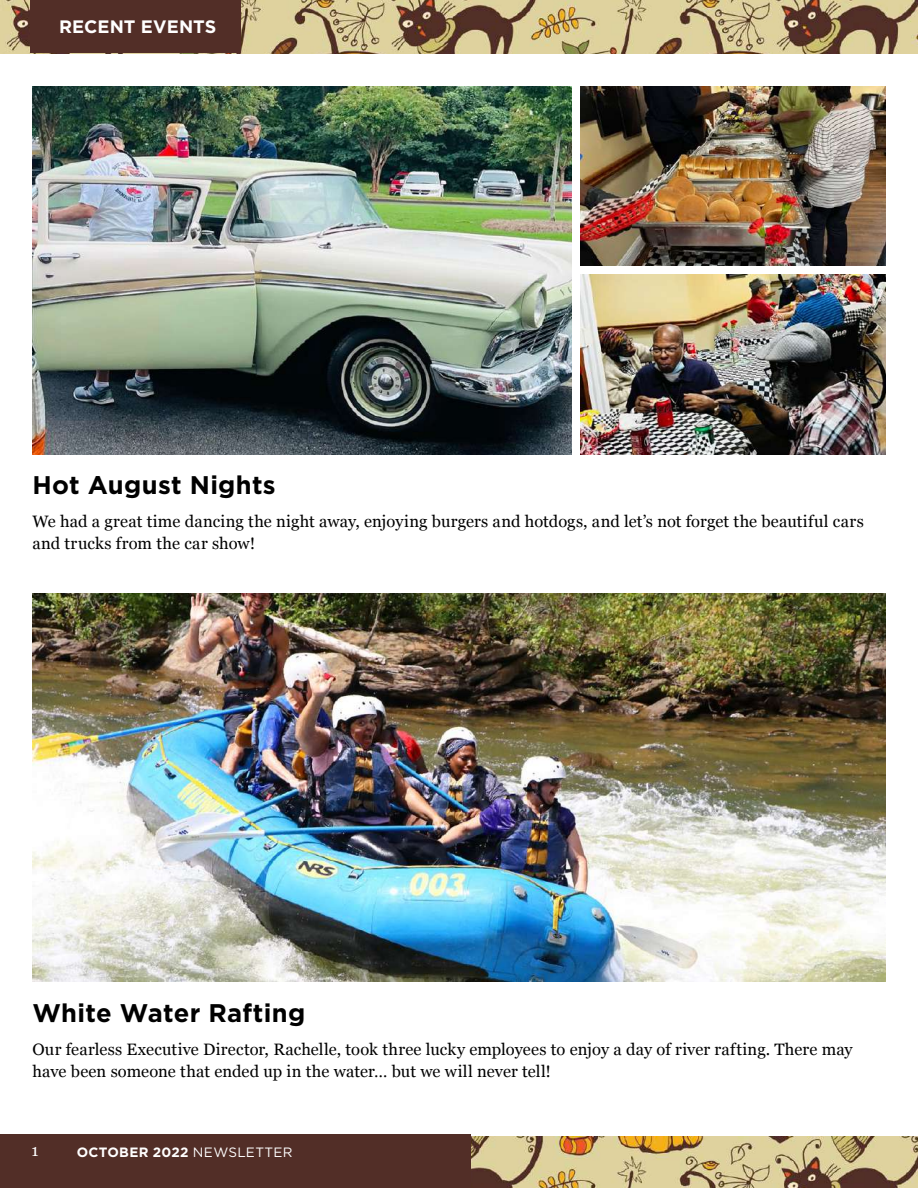
<style>
.page{position:relative;width:918px;height:1188px;background:#fff}
.page>*{position:absolute;margin:0;border:0;box-sizing:border-box;transform-origin:0 0}
.t1{font:700 25.5px "Gotham";letter-spacing:.01em;color:#000}
.t2{font:700 18px "Gotham";color:#fff}
.t3{font:16.5px/21.3px "Georgia";letter-spacing:.005em;color:#000}
.t4{font:16.5px "Georgia";color:#fff}
.t5{font:700 13.5px "Gotham";letter-spacing:.02em;color:#fff}
.s1{font-weight:400}
</style>
<div class="page">
<img style="left:471px;top:1136px;width:447px;height:52px">
<div style="left:0;top:1135px;width:471px;height:53px;background:#522e27"></div>
<img style="left:0;top:0;width:918px;height:54px">
<div style="left:30px;top:0;width:211px;height:53px;background:#522e27"></div>
<img style="left:32px;top:86px;width:540px;height:368px">
<img style="left:581px;top:86px;width:305px;height:180px">
<img style="left:581px;top:274px;width:305px;height:180px">
<img style="left:32px;top:594px;width:854px;height:387px">
<p class="t2" style="left:59px;top:15px;width:159px">RECENT EVENTS</p>
<h1 class="t1" style="left:32px;top:468px;width:245px">Hot August Nights</h1>
<p class="t3" style="left:32px;top:510px;width:833px">We had a great time dancing the night away, enjoying burgers and hotdogs, and let’s not forget the beautiful cars and trucks from the car show!</p>
<h1 class="t1" style="left:32px;top:996px;width:274px">White Water Rafting</h1>
<p class="t3" style="left:32px;top:1038px;width:822px">Our fearless Executive Director, Rachelle, took three lucky employees to enjoy a day of river rafting. There may have been someone that ended up in the water… but we will never tell!</p>
<p class="t4" style="left:32px;top:1138px;width:9px">1</p>
<p class="t5" style="left:77px;top:1143px;width:217px">OCTOBER 2022 <span class="s1">NEWSLETTER</span></p>
</div>
